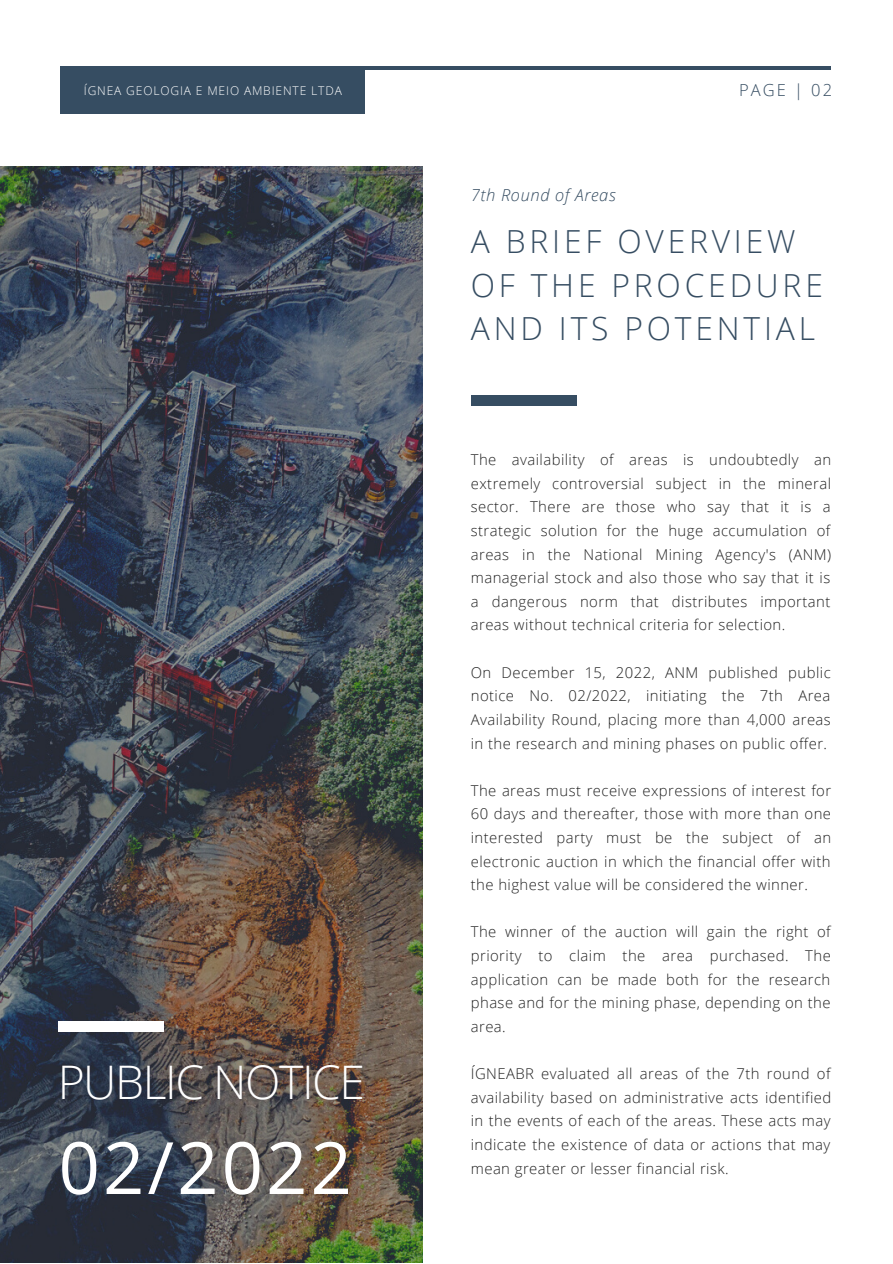
<style>
.page{position:relative;width:893px;height:1264px;background:#fff}
.page>*{position:absolute;margin:0;border:0;box-sizing:border-box;transform-origin:0 0}
.t1{font:72.15px "Open Sans";letter-spacing:.045em;color:#fff}
.t2{font:300 46.35px "Open Sans";letter-spacing:-.03em;color:#fff}
.t3{font:300 31.8px/43.8px "Open Sans";letter-spacing:.12em;color:#364d62}
.t4{font:italic 300 16.5px "Open Sans";letter-spacing:.04em;color:#364d62}
.t5{font:300 16.5px "Open Sans";letter-spacing:.12em;color:#364d62}
.t6{font:300 14.85px/23.5px "Open Sans";letter-spacing:.03em;color:#222;text-align:justify}
.t7{font:300 12px "Open Sans";letter-spacing:.07em;color:#fff}
</style>
<div class="page">
<hr style="left:60px;top:66px;width:770px;height:4px;background:#364d62">
<div style="left:60px;top:66px;width:305px;height:47px;background:#364d62"></div>
<img style="left:0;top:166px;width:423px;height:1096px">
<div style="left:58px;top:1021px;width:105px;height:10px;background:#fff"></div>
<div style="left:471px;top:395px;width:105px;height:10px;background:#364d62"></div>
<p class="t7" style="left:84px;top:82px;width:259px">ÍGNEA GEOLOGIA E MEIO AMBIENTE LTDA</p>
<p class="t5" style="left:739px;top:79px;width:94px">PAGE | 02</p>
<p class="t4" style="left:471px;top:183px;width:146px">7th Round of Areas</p>
<h2 class="t2" style="left:58px;top:1048px;width:309px">PUBLIC NOTICE</h2>
<h1 class="t1" style="left:59px;top:1116px;width:295px">02/2022</h1>
<h3 class="t3" style="left:471px;top:218px;width:353px">A BRIEF OVERVIEW<br>OF THE PROCEDURE<br>AND ITS POTENTIAL</h3>
<p class="t6" style="left:471px;top:447px;width:362px">The availability of areas is undoubtedly an extremely controversial subject in the mineral sector. There are those who say that it is a strategic solution for the huge accumulation of areas in the National Mining Agency's (ANM) managerial stock and also those who say that it is a dangerous norm that distributes important areas without technical criteria for selection.</p>
<p class="t6" style="left:471px;top:660px;width:361px">On December 15, 2022, ANM published public notice No. 02/2022, initiating the 7th Area Availability Round, placing more than 4,000 areas in the research and mining phases on public offer.</p>
<p class="t6" style="left:471px;top:778px;width:362px">The areas must receive expressions of interest for 60 days and thereafter, those with more than one interested party must be the subject of an electronic auction in which the financial offer with the highest value will be considered the winner.</p>
<p class="t6" style="left:471px;top:919px;width:361px">The winner of the auction will gain the right of priority to claim the area purchased. The application can be made both for the research phase and for the mining phase, depending on the area.</p>
<p class="t6" style="left:471px;top:1061px;width:362px">ÍGNEABR evaluated all areas of the 7th round of availability based on administrative acts identified in the events of each of the areas. These acts may indicate the existence of data or actions that may mean greater or lesser financial risk.</p>
</div>
